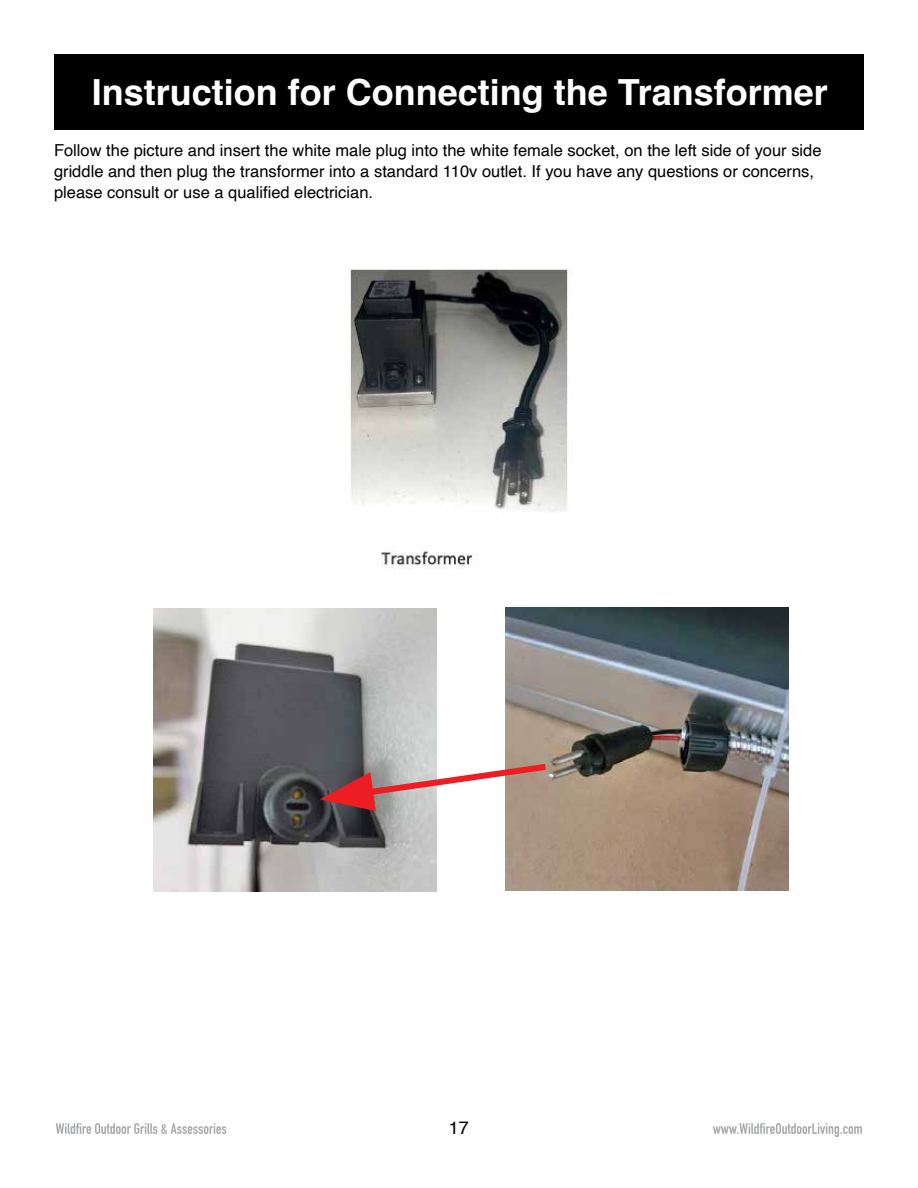
<style>
.page{position:relative;width:918px;height:1188px;background:#fff}
.page>*{position:absolute;margin:0;border:0;box-sizing:border-box;transform-origin:0 0}
.t1{font:700 36px "Helvetica";color:#fff}
.t2{font:18px "Helvetica";color:#000}
.t3{font:16.5px/21px "Helvetica";color:#000}
</style>
<div class="page">
<svg style="left:56px;top:1123px;width:806px;height:14px"></svg>
<div style="left:54px;top:54px;width:810px;height:76px;background:#000"></div>
<img style="left:350px;top:269px;width:222px;height:300px">
<img style="left:505px;top:607px;width:283px;height:283px">
<img style="left:153px;top:609px;width:283px;height:283px">
<svg style="left:320px;top:760px;width:232px;height:51px"></svg>
<h1 class="t1" style="left:92px;top:70px;width:738px">Instruction for Connecting the Transformer</h1>
<p class="t3" style="left:54px;top:140px;width:769px">Follow the picture and insert the white male plug into the white female socket, on the left side of your side griddle and then plug the transformer into a standard 110v outlet. If you have any questions or concerns, please consult or use a qualified electrician.</p>
<p class="t2" style="left:449px;top:1114px;width:22px">17</p>
</div>
